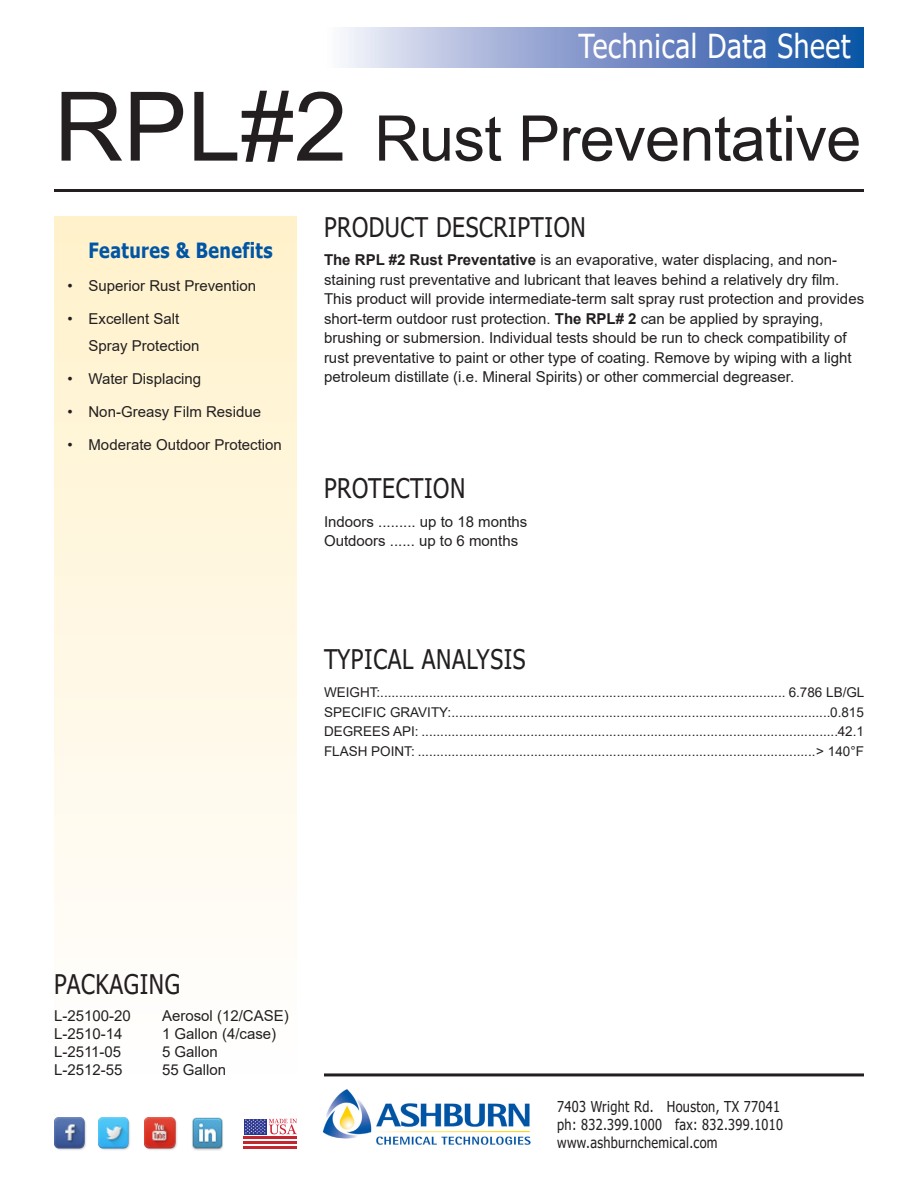
<style>
.page{position:relative;width:918px;height:1188px;background:#fff}
.page>*{position:absolute;margin:0;border:0;box-sizing:border-box;transform-origin:0 0}
.t1{font:63px "Arial";letter-spacing:-.01em;color:#231f20}
.t2{font:33px "Tahoma";letter-spacing:.025em;color:#fff;scale:.85 1}
.t3{font:27px "Tahoma";letter-spacing:.025em;color:#231f20;scale:.85 1}
.t4{font:700 21px "Tahoma";letter-spacing:.025em;color:#0155a5;scale:.85 1}
.t5{font:15px/19.5px "Arial";color:#231f20}
.t6{font:15px "Tahoma";letter-spacing:.025em;color:#231f20;scale:.85 1}
.t7{font:13.5px "Arial";color:#231f20}
.s1{font-size:96px}
.s2{font-weight:700}
</style>
<div class="page">
<div style="left:54px;top:216px;width:243px;height:863px;background:linear-gradient(to bottom,#fff1ca,#fffeff)"></div>
<div style="left:324px;top:27px;width:540px;height:41px;background:linear-gradient(to right,#f7eff9,#0f49a1)"></div>
<hr style="left:54px;top:189px;width:810px;height:3px;background:#231f20">
<hr style="left:324px;top:1073px;width:540px;height:3px;background:#231f20">
<img style="left:54px;top:1118px;width:32px;height:32px">
<img style="left:98px;top:1118px;width:32px;height:32px">
<img style="left:145px;top:1118px;width:32px;height:32px">
<img style="left:192px;top:1118px;width:31px;height:32px">
<hr style="left:244px;top:1137px;width:53px;height:2px;background:#c3262e">
<hr style="left:244px;top:1141px;width:53px;height:3px;background:#c3262e">
<hr style="left:244px;top:1146px;width:53px;height:2px;background:#c3262e">
<div style="left:244px;top:1119px;width:23px;height:15px;background:#2c3690"></div>
<svg style="left:245px;top:1119px;width:52px;height:15px"></svg>
<img style="left:322px;top:1089px;width:209px;height:56px">
<p class="t2" style="left:579px;top:24px;width:321px">Technical Data Sheet</p>
<p class="t1" style="left:54px;top:95px;width:809px"><span class="s1">RPL#2</span> Rust Preventative</p>
<p class="t4" style="left:89px;top:236px;width:218px">Features &amp; Benefits</p>
<p class="t5" style="left:68px;top:276px;width:190px">• Superior Rust Prevention</p>
<p class="t5" style="left:68px;top:309px;width:113px">• Excellent Salt</p>
<p class="t5" style="left:88px;top:336px;width:112px">Spray Protection</p>
<p class="t5" style="left:68px;top:369px;width:135px">• Water Displacing</p>
<p class="t5" style="left:68px;top:402px;width:195px">• Non-Greasy Film Residue</p>
<p class="t5" style="left:68px;top:435px;width:216px">• Moderate Outdoor Protection</p>
<p class="t3" style="left:324px;top:209px;width:310px">PRODUCT DESCRIPTION</p>
<p class="t5" style="left:324px;top:250px;width:542px"><span class="s2">The RPL #2 Rust Preventative</span> is an evaporative, water displacing, and non&shy;staining rust preventative and lubricant that leaves behind a relatively dry film.<br>This product will provide intermediate-term salt spray rust protection and provides short-term outdoor rust protection. <span class="s2">The RPL# 2</span> can be applied by spraying, brushing or submersion. Individual tests should be run to check compatibility of rust preventative to paint or other type of coating. Remove by wiping with a light petroleum distillate (i.e. Mineral Spirits) or other commercial degreaser.</p>
<p class="t3" style="left:324px;top:470px;width:168px">PROTECTION</p>
<p class="t5" style="left:324px;top:511px;width:205px">Indoors ......... up to 18 months</p>
<p class="t5" style="left:324px;top:531px;width:196px">Outdoors ...... up to 6 months</p>
<p class="t3" style="left:324px;top:641px;width:239px">TYPICAL ANALYSIS</p>
<p class="t7" style="left:324px;top:683px;width:542px">WEIGHT:............................................................................................................ 6.786 LB/GL</p>
<p class="t7" style="left:324px;top:703px;width:541px">SPECIFIC GRAVITY:.....................................................................................................0.815</p>
<p class="t7" style="left:324px;top:722px;width:541px">DEGREES API: ...............................................................................................................42.1</p>
<p class="t7" style="left:324px;top:742px;width:541px">FLASH POINT: ..........................................................................................................&gt; 140°F</p>
<p class="t3" style="left:54px;top:966px;width:150px">PACKAGING</p>
<p class="t5" style="left:54px;top:1006px;width:78px">L-25100-20</p>
<p class="t5" style="left:162px;top:1006px;width:128px">Aerosol (12/CASE)</p>
<p class="t5" style="left:54px;top:1024px;width:70px">L-2510-14</p>
<p class="t5" style="left:162px;top:1024px;width:116px">1 Gallon (4/case)</p>
<p class="t5" style="left:54px;top:1042px;width:69px">L-2511-05</p>
<p class="t5" style="left:162px;top:1042px;width:57px">5 Gallon</p>
<p class="t5" style="left:54px;top:1060px;width:70px">L-2512-55</p>
<p class="t5" style="left:162px;top:1060px;width:66px">55 Gallon</p>
<p class="t6" style="left:557px;top:1096px;width:264px">7403 Wright Rd. Houston, TX 77041</p>
<p class="t6" style="left:557px;top:1114px;width:267px">ph: 832.399.1000 fax: 832.399.1010</p>
<p class="t6" style="left:557px;top:1132px;width:190px">www.ashburnchemical.com</p>
</div>
